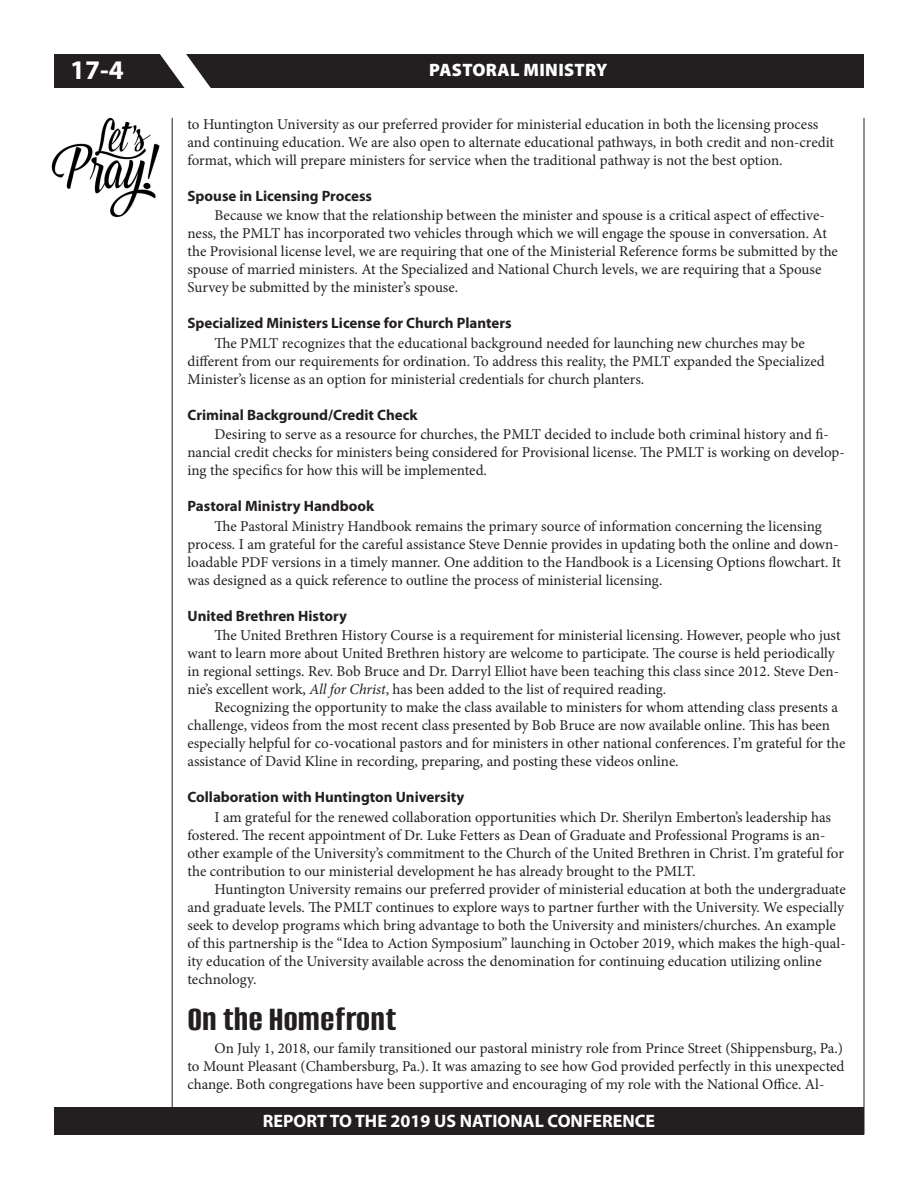
<style>
.page{position:relative;width:918px;height:1188px;background:#fff}
.page>*{position:absolute;margin:0;border:0;box-sizing:border-box;transform-origin:0 0}
.Subheading{font:700 36px "Alumni Sans";color:#231f20}
.Page_Number{font:700 27px "Myriad Pro";color:#fff}
.t1{font:700 18px "Myriad Pro";color:#fff}
.t2{font:900 18px "Myriad Pro";letter-spacing:.02em;color:#fff}
.Maintext{font:15px/18px "Minion Pro";color:#231f20}
.Maintext_Subhead{font:700 15px "Myriad Pro";color:#231f20}
.s1{font-style:italic}
</style>
<div class="page">
<div style="left:54px;top:1107px;width:810px;height:28px;background:#231f20"></div>
<img style="left:51px;top:118px;width:109px;height:99px">
<div style="left:54px;top:54px;width:810px;height:33px;background:#231f20"></div>
<hr style="left:172px;top:118px;width:1px;height:1003px;background:#231f20">
<hr style="left:864px;top:118px;width:1px;height:1017px;background:#231f20">
<svg style="left:148px;top:54px;width:70px;height:34px"></svg>
<p class="Page_Number" style="left:70px;top:52px;width:55px">17-4</p>
<p class="t2" style="left:429px;top:58px;width:180px">PASTORAL MINISTRY</p>
<p class="Maintext" style="left:188px;top:115px;width:648px">to Huntington University as our preferred provider for ministerial education in both the licensing process and continuing education. We are also open to alternate educational pathways, in both credit and non-credit format, which will prepare ministers for service when the traditional pathway is not the best option.</p>
<p class="Maintext_Subhead" style="left:188px;top:186px;width:186px">Spouse in Licensing Process</p>
<p class="Maintext" style="left:188px;top:207px;width:652px;text-indent:27px">Because we know that the relationship between the minister and spouse is a critical aspect of effective&shy;ness, the PMLT has incorporated two vehicles through which we will engage the spouse in conversation. At the Provisional license level, we are requiring that one of the Ministerial Reference forms be submitted by the spouse of married ministers. At the Specialized and National Church levels, we are requiring that a Spouse Survey be submitted by the minister’s spouse.</p>
<p class="Maintext_Subhead" style="left:188px;top:313px;width:326px">Specialized Ministers License for Church Planters</p>
<p class="Maintext" style="left:188px;top:334px;width:639px;text-indent:27px">The PMLT recognizes that the educational background needed for launching new churches may be different from our requirements for ordination. To address this reality, the PMLT expanded the Specialized<br>Minister’s license as an option for ministerial credentials for church planters.</p>
<p class="Maintext_Subhead" style="left:188px;top:405px;width:232px">Criminal Background/Credit Check</p>
<p class="Maintext" style="left:188px;top:426px;width:659px;text-indent:27px">Desiring to serve as a resource for churches, the PMLT decided to include both criminal history and fi&shy;nancial credit checks for ministers being considered for Provisional license. The PMLT is working on develop&shy;ing the specifics for how this will be implemented.</p>
<p class="Maintext_Subhead" style="left:188px;top:496px;width:188px">Pastoral Ministry Handbook</p>
<p class="Maintext" style="left:188px;top:517px;width:655px;text-indent:27px">The Pastoral Ministry Handbook remains the primary source of information concerning the licensing process. I am grateful for the careful assistance Steve Dennie provides in updating both the online and down&shy;loadable PDF versions in a timely manner. One addition to the Handbook is a Licensing Options flowchart. It was designed as a quick reference to outline the process of ministerial licensing.</p>
<p class="Maintext_Subhead" style="left:188px;top:606px;width:161px">United Brethren History</p>
<p class="Maintext" style="left:188px;top:627px;width:655px;text-indent:27px">The United Brethren History Course is a requirement for ministerial licensing. However, people who just want to learn more about United Brethren history are welcome to participate. The course is held periodically in regional settings. Rev. Bob Bruce and Dr. Darryl Elliot have been teaching this class since 2012. Steve Den&shy;nie’s excellent work, <span class="s1">All for Christ</span>, has been added to the list of required reading.</p>
<p class="Maintext" style="left:188px;top:699px;width:659px;text-indent:27px">Recognizing the opportunity to make the class available to ministers for whom attending class presents a challenge, videos from the most recent class presented by Bob Bruce are now available online. This has been especially helpful for co-vocational pastors and for ministers in other national conferences. I’m grateful for the assistance of David Kline in recording, preparing, and posting these videos online.</p>
<p class="Maintext_Subhead" style="left:188px;top:787px;width:278px">Collaboration with Huntington University</p>
<p class="Maintext" style="left:188px;top:808px;width:658px;text-indent:27px">I am grateful for the renewed collaboration opportunities which Dr. Sherilyn Emberton’s leadership has fostered. The recent appointment of Dr. Luke Fetters as Dean of Graduate and Professional Programs is an&shy;other example of the University’s commitment to the Church of the United Brethren in Christ. I’m grateful for the contribution to our ministerial development he has already brought to the PMLT.</p>
<p class="Maintext" style="left:188px;top:880px;width:660px;text-indent:27px">Huntington University remains our preferred provider of ministerial education at both the undergraduate and graduate levels. The PMLT continues to explore ways to partner further with the University. We especially seek to develop programs which bring advantage to both the University and ministers/churches. An example of this partnership is the “Idea to Action Symposium” launching in October 2019, which makes the high-qual&shy;ity education of the University available across the denomination for continuing education utilizing online technology.</p>
<p class="Subheading" style="left:188px;top:1001px;width:211px">On the Homefront</p>
<p class="Maintext" style="left:188px;top:1039px;width:659px;text-align:justify;text-indent:27px">On July 1, 2018, our family transitioned our pastoral ministry role from Prince Street (Shippensburg, Pa.) to Mount Pleasant (Chambersburg, Pa.). It was amazing to see how God provided perfectly in this unexpected change. Both congregations have been supportive and encouraging of my role with the National Office. Al-</p>
<p class="t1" style="left:263px;top:1109px;width:394px">REPORT TO THE 2019 US NATIONAL CONFERENCE</p>
</div>
